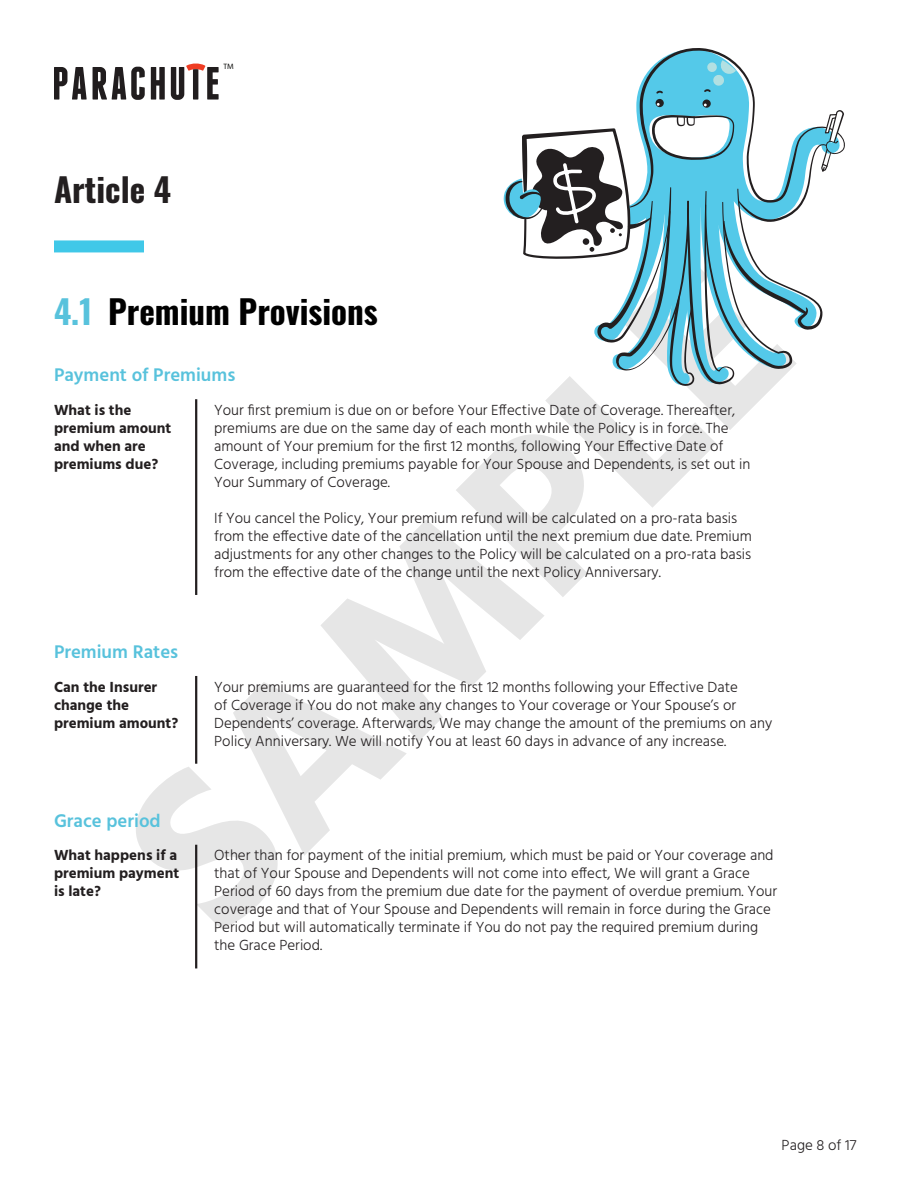
<style>
.page{position:relative;width:918px;height:1188px;background:#fff}
.page>*{position:absolute;margin:0;border:0;box-sizing:border-box;transform-origin:0 0}
.t1{font:700 225px "Hind";color:#000}
.Header_2{font:700 33px "Oswald";color:#000}
.Header_1{font:700 33px "Oswald";color:#231f20}
.Header_3{font:600 18.75px "Hind";color:#58c2dc}
.t2{font:300 15px/18px "Hind";color:#231f20}
.t3{font:700 15px/18px "Hind";color:#231f20}
.t4{font:7.8px "Hind";color:#040503}
.s1{color:#58c2dc}
</style>
<div class="page">
<svg style="left:54px;top:67px;width:33px;height:33px"></svg>
<svg style="left:93px;top:67px;width:52px;height:33px"></svg>
<svg style="left:151px;top:67px;width:14px;height:33px"></svg>
<svg style="left:171px;top:63px;width:48px;height:37px"></svg>
<div style="left:193px;top:69px;width:5px;height:31px;background:#211d1e"></div>
<hr style="left:195px;top:399px;width:2px;height:196px;background:#231f20">
<hr style="left:195px;top:676px;width:2px;height:88px;background:#231f20">
<hr style="left:195px;top:845px;width:2px;height:123px;background:#231f20">
<div style="left:54px;top:240px;width:90px;height:12px;background:#40c8e8"></div>
<svg style="left:504px;top:48px;width:341px;height:338px"></svg>
<p class="Header_1" style="left:54px;top:172px;width:118px">Article 4</p>
<p class="t4" style="left:224px;top:61px;width:12px">TM</p>
<h1 class="t1" style="left:71px;top:793px;width:832px;rotate:-45deg">SAMPLE</h1>
<p class="Header_2" style="left:54px;top:295px;width:325px"><span class="s1">4.1</span> Premium Provisions</p>
<p class="Header_3" style="left:54px;top:362px;width:183px">Payment of Premiums</p>
<p class="t3" style="left:54px;top:401px;width:119px">What is the premium amount and when are premiums due?</p>
<p class="t2" style="left:214px;top:402px;width:538px">Your first premium is due on or before Your Effective Date of Coverage. Thereafter, premiums are due on the same day of each month while the Policy is in force. The amount of Your premium for the first 12 months, following Your Effective Date of Coverage, including premiums payable for Your Spouse and Dependents, is set out in Your Summary of Coverage.</p>
<p class="t2" style="left:214px;top:510px;width:539px">If You cancel the Policy, Your premium refund will be calculated on a pro-rata basis from the effective date of the cancellation until the next premium due date. Premium adjustments for any other changes to the Policy will be calculated on a pro-rata basis from the effective date of the change until the next Policy Anniversary.</p>
<p class="Header_3" style="left:54px;top:639px;width:126px">Premium Rates</p>
<p class="t3" style="left:54px;top:678px;width:126px">Can the Insurer change the premium amount?</p>
<p class="t2" style="left:214px;top:679px;width:560px">Your premiums are guaranteed for the first 12 months following your Effective Date<br>of Coverage if You do not make any changes to Your coverage or Your Spouse’s or Dependents’ coverage. Afterwards, We may change the amount of the premiums on any Policy Anniversary. We will notify You at least 60 days in advance of any increase.</p>
<p class="Header_3" style="left:54px;top:808px;width:108px">Grace period</p>
<p class="t3" style="left:54px;top:846px;width:127px">What happens if a premium payment is late?</p>
<p class="t2" style="left:214px;top:847px;width:564px">Other than for payment of the initial premium, which must be paid or Your coverage and that of Your Spouse and Dependents will not come into effect, We will grant a Grace Period of 60 days from the premium due date for the payment of overdue premium. Your coverage and that of Your Spouse and Dependents will remain in force during the Grace Period but will automatically terminate if You do not pay the required premium during the Grace Period.</p>
<p class="t2" style="left:782px;top:1137px;width:76px">Page 8 of 17</p>
</div>
